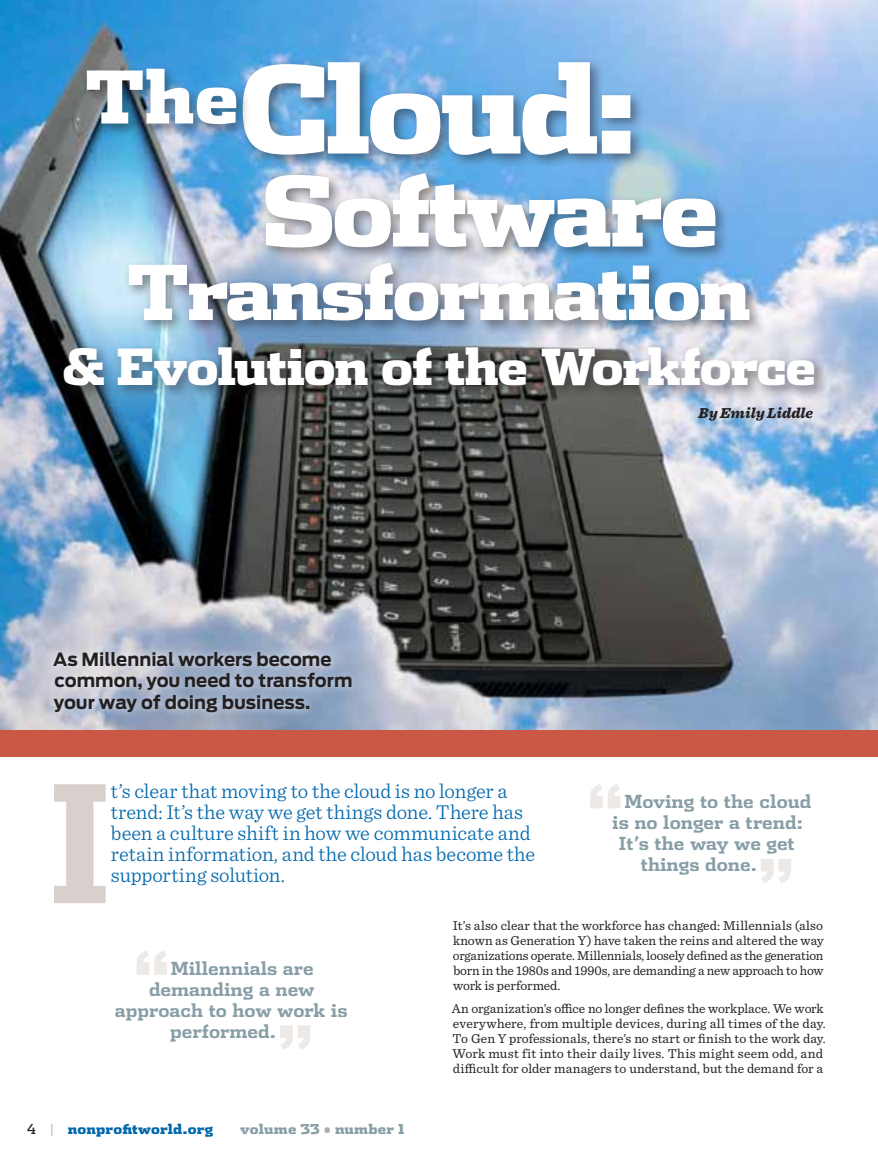
<style>
.page{position:relative;width:878px;height:1161px;background:#fff}
.page>*{position:absolute;margin:0;border:0;box-sizing:border-box;transform-origin:0 0}
.t1{font:900 180.6px "Sentinel";color:#d7d0cd;scale:.8 1}
.t2{font:900 120px "Dispatch";letter-spacing:-.045em;color:#fff}
.t3{font:900 96px "Dispatch";letter-spacing:-.04em;color:#fff}
.t4{font:900 75px "Dispatch";letter-spacing:-.04em;color:#fff}
.t5{font:700 72px "Antenna";color:#ece9e7}
.t6{font:900 72px "Dispatch";color:#fff}
.t7{font:900 49.5px "Dispatch";letter-spacing:-.035em;color:#fff}
.t8{font:300 21px/21px "Sentinel";letter-spacing:-.005em;color:#0068ac}
.t9{font:700 18px "Dispatch";color:#889ea6}
.t10{font:700 18px/21.6px "Antenna";color:#231f20}
.t11{font:italic 900 15px "Sentinel";color:#231f20}
.t12{font:13.5px/15px "Sentinel";color:#231f20;text-align:justify}
.t13{font:900 13.5px "Dispatch";letter-spacing:.01em;color:#0068ac}
.t14{font:900 13.5px "Dispatch";letter-spacing:.015em;color:#889ea6}
.s1{font-weight:400;color:#231f20}
.s2{font-weight:400;color:#bcbec0}
.s3{color:#b6aaa7}
</style>
<div class="page">
<img style="left:0;top:0;width:878px;height:730px">
<div style="left:45px;top:642px;width:316px;height:79px;background:#fff;opacity:.75"></div>
<div style="left:58px;top:57px;width:771px;height:342px;background:#231f20;opacity:.5"></div>
<div style="left:0;top:730px;width:878px;height:27px;background:#cb5845"></div>
<div style="left:81px;top:63px;width:170px;height:76px;background:#231f20;opacity:.5"></div>
<h2 class="t2" style="left:238px;top:22px;width:402px">Cloud:</h2>
<h3 class="t3" style="left:262px;top:142px;width:459px">Software</h3>
<h3 class="t4" style="left:127px;top:238px;width:626px">Transformation</h3>
<h3 class="t7" style="left:61px;top:330px;width:756px">&amp; Evolution of the Workforce</h3>
<h3 class="t6" style="left:85px;top:45px;width:156px">The</h3>
<p class="t11" style="left:698px;top:401px;width:116px">By Emily Liddle</p>
<h3 class="t10" style="left:53px;top:649px;width:301px">As Millennial workers become common, you need to transform your way of doing business.</h3>
<h1 class="t1" style="left:49px;top:699px;width:79px">I</h1>
<h3 class="t8" style="left:111px;top:779px;width:425px">t’s clear that moving to the cloud is no longer a trend: It’s the way we get things done. There has been a culture shift in how we communicate and retain information, and the cloud has become the supporting solution.</h3>
<h3 class="t5" style="left:586px;top:768px;width:40px">“</h3>
<h3 class="t9" style="left:624px;top:789px;width:189px">Moving to the cloud</h3>
<h3 class="t9" style="left:612px;top:810px;width:192px">is no longer a trend:</h3>
<h3 class="t9" style="left:619px;top:831px;width:177px">It’s the way we get</h3>
<h3 class="t9" style="left:640px;top:852px;width:118px">things done.</h3>
<h3 class="t5" style="left:756px;top:843px;width:40px">”</h3>
<h3 class="t5" style="left:133px;top:935px;width:40px">“</h3>
<h3 class="t9" style="left:171px;top:956px;width:144px">Millennials are</h3>
<h3 class="t9" style="left:149px;top:977px;width:167px">demanding a new</h3>
<h3 class="t9" style="left:115px;top:998px;width:234px">approach to how work is</h3>
<h3 class="t9" style="left:170px;top:1019px;width:107px">performed.</h3>
<h3 class="t5" style="left:276px;top:1010px;width:40px">”</h3>
<p class="t13" style="left:27px;top:1119px;width:188px"><span class="s1">4</span> <span class="s2">|</span> nonprofitworld.org</p>
<p class="t14" style="left:240px;top:1119px;width:166px">volume 33 <span class="s3">•</span> number 1</p>
<p class="t12" style="left:452px;top:918px;width:372px">It’s also clear that the workforce has changed: Millennials (also known as Generation Y) have taken the reins and altered the way organizations operate. Millennials, loosely defined as the generation born in the 1980s and 1990s, are demanding a new approach to how work is performed.</p>
<p class="t12" style="left:451px;top:1000px;width:375px;text-align:left">An organization’s office no longer defines the workplace. We work everywhere, from multiple devices, during all times of the day.<br>To Gen Y professionals, there’s no start or finish to the work day.<br>Work must fit into their daily lives. This might seem odd, and difficult for older managers to understand, but the demand for a</p>
</div>
